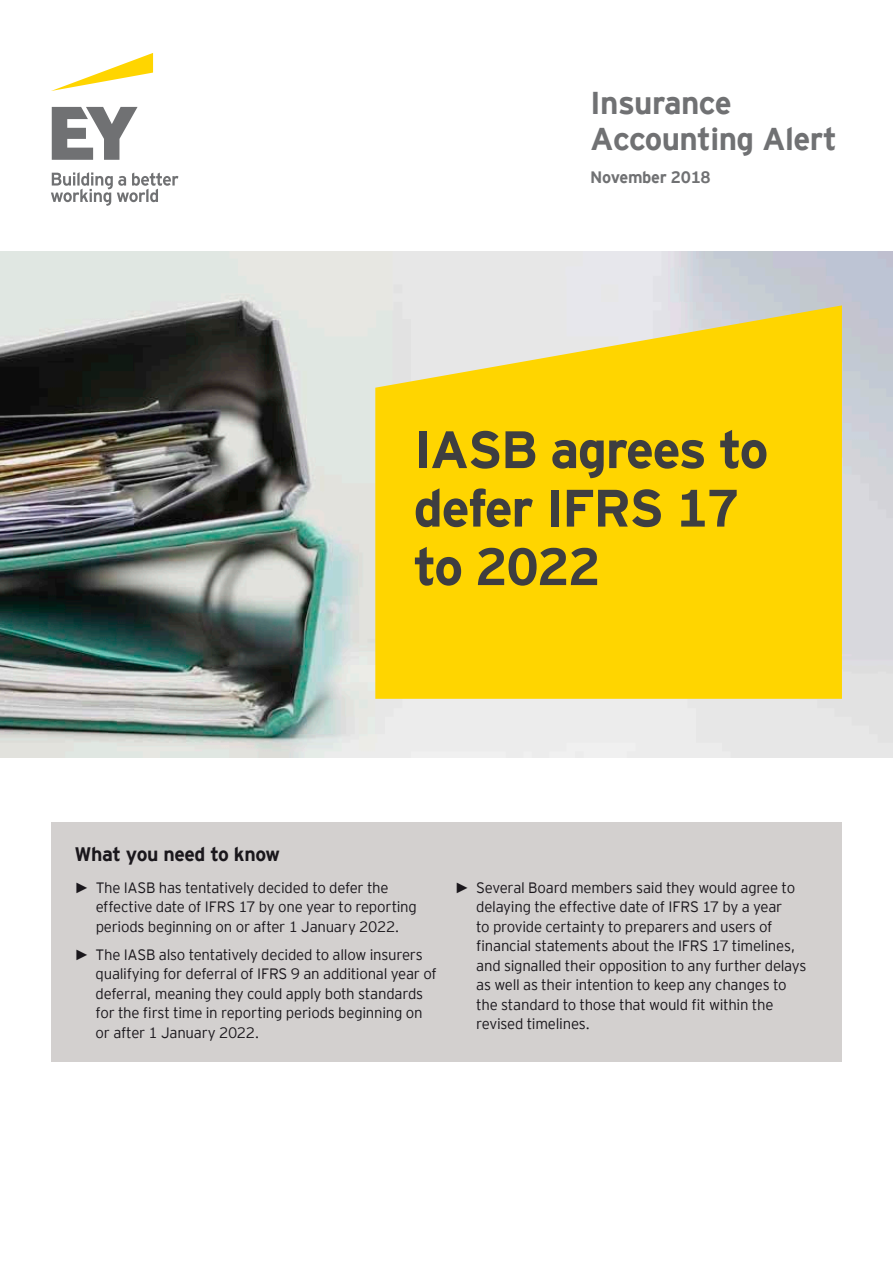
<style>
.page{position:relative;width:893px;height:1263px;background:#fff}
.page>*{position:absolute;margin:0;border:0;box-sizing:border-box;transform-origin:0 0}
.t1{font:700 52.5px/58.5px "EY Interstate";letter-spacing:-.03em;color:#3e3e40}
.t2{font:700 31.5px/36px "EY Interstate";letter-spacing:-.02em;color:#707173}
.t3{font:700 19.5px "EY Interstate";letter-spacing:-.02em;color:#1a171c}
.t4{font:700 16.5px "EY Interstate";letter-spacing:-.02em;color:#707173}
.t5{font:300 15px/19.5px "EY Interstate";letter-spacing:-.02em;color:#1a171c}
.s1{font-family:"Arial";font-weight:700}
</style>
<div class="page">
<img style="left:0;top:252px;width:893px;height:506px">
<svg style="left:51px;top:53px;width:102px;height:38px"></svg>
<svg style="left:51px;top:172px;width:127px;height:34px"></svg>
<svg style="left:52px;top:107px;width:86px;height:53px"></svg>
<svg style="left:375px;top:305px;width:467px;height:394px;fill:#ffd500"></svg>
<div style="left:51px;top:822px;width:791px;height:239px;background:#d3d0cf"></div>
<h2 class="t2" style="left:590px;top:82px;width:248px">Insurance<br>Accounting Alert</h2>
<p class="t4" style="left:590px;top:166px;width:122px">November 2018</p>
<h1 class="t1" style="left:414px;top:417px;width:356px">IASB agrees to defer IFRS 17 to 2022</h1>
<h3 class="t3" style="left:74px;top:840px;width:207px">What you need to know</h3>
<p class="t5" style="left:96px;top:877px;width:323px;text-indent:-21px"><span class="s1">►</span> The IASB has tentatively decided to defer the effective date of IFRS 17 by one year to reporting periods beginning on or after 1 January 2022.</p>
<p class="t5" style="left:96px;top:944px;width:343px;text-indent:-21px"><span class="s1">►</span> The IASB also tentatively decided to allow insurers qualifying for deferral of IFRS 9 an additional year of deferral, meaning they could apply both standards for the first time in reporting periods beginning on or after 1 January 2022.</p>
<p class="t5" style="left:476px;top:877px;width:332px;text-indent:-21px"><span class="s1">►</span> Several Board members said they would agree to delaying the effective date of IFRS 17 by a year<br>to provide certainty to preparers and users of financial statements about the IFRS 17 timelines, and signalled their opposition to any further delays as well as their intention to keep any changes to the standard to those that would fit within the revised timelines.</p>
</div>
